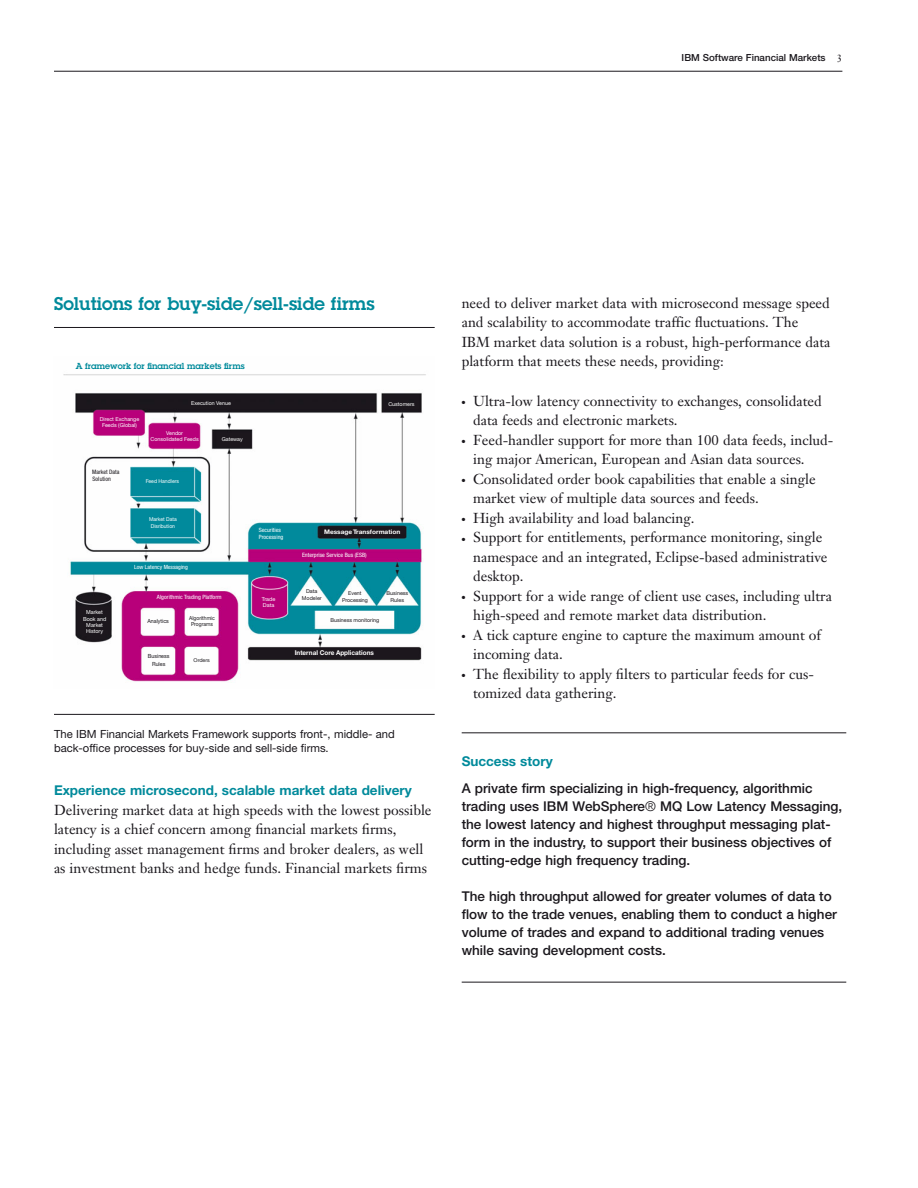
<style>
.page{position:relative;width:918px;height:1188px;background:#fff}
.page>*{position:absolute;margin:0;border:0;box-sizing:border-box;transform-origin:0 0}
.t1{font:600 18px "Lubalin Graph Std";color:#008a9b}
.t2{font:14.25px/19.5px "Janson Text";color:#1a171c}
.t3{font:500 13.5px/18px "Helvetica Neue";color:#1a171c}
.t4{font:700 13.5px "Helvetica Neue";color:#008a9b}
.t5{font:11.25px/14.2px "Helvetica Neue";color:#1a171c}
.t6{font:500 9.75px "Helvetica Neue";color:#1a171c}
.t7{font:600 8.55px "Lubalin Graph Std";color:#008a9b}
.t8{font:700 6.6px "Helvetica Neue CE";color:#fff}
.t9{font:700 6.3px "Helvetica Neue CE";color:#fff;scale:1.05 1}
.t10{font:condensed 6px/7.2px "Helvetica Neue";color:#1a171c}
.t11{font:condensed 5.85px/7.1px "Helvetica Neue";color:#fff;scale:1.04 1}
.t12{font:condensed 5.85px "Helvetica Neue";color:#fff;scale:1.06 1}
.t13{font:5.7px/7.1px "Helvetica Neue CE";color:#1a171c;text-align:center;scale:.94 1}
.t14{font:condensed 5.7px "Helvetica Neue";color:#fff;scale:1.05 1}
.t15{font:5.55px/6.3px "Helvetica Neue CE";color:#fff;text-align:center}
.t16{font:5.55px/6.9px "Helvetica Neue CE";color:#1a171c;text-align:center;scale:.91 1}
.t17{font:5.4px/6.4px "Helvetica Neue CE";color:#fff;text-align:center}
.t18{font:5.4px/7.1px "Helvetica Neue CE";color:#1a171c;text-align:center}
.t19{font:5.4px/7.1px "Helvetica Neue CE";color:#fff;text-align:center;scale:.96 1}
.t20{font:5.4px "Helvetica Neue";color:#fff}
.t21{font:5.1px "Helvetica Neue CE";color:#1a171c;scale:1.05 1}
.s1{font-family:"Janson Text";font-weight:400;font-size:10.5px}
.s2{font-weight:300}
</style>
<div class="page">
<hr style="left:54px;top:71px;width:788px;height:1px;background:#1a171c">
<img style="left:63px;top:374px;width:363px;height:308px">
<hr style="left:462px;top:732px;width:384px;height:1px;background:#1a171c">
<hr style="left:462px;top:982px;width:384px;height:1px;background:#1a171c">
<hr style="left:54px;top:327px;width:381px;height:1px;background:#1a171c">
<hr style="left:54px;top:714px;width:381px;height:1px;background:#1a171c">
<p class="t6" style="left:682px;top:54px;width:162px">IBM Software Financial Markets <span class="s1">3</span></p>
<h2 class="t1" style="left:54px;top:297px;width:322px">Solutions for buy-side/sell-side firms</h2>
<p class="t7" style="left:76px;top:363px;width:171px">A framework for financial markets firms</p>
<p class="t17" style="left:100px;top:416px;width:41px">Direct Exchange<br>Feeds (Global)</p>
<p class="t20" style="left:191px;top:401px;width:41px">Execution Venue</p>
<p class="t17" style="left:151px;top:430px;width:50px">Vendor<br>Consolidated Feeds</p>
<p class="t17" style="left:222px;top:436px;width:23px">Gateway</p>
<p class="t10" style="left:92px;top:468px;width:29px">Market Data<br>Solution</p>
<p class="t15" style="left:83px;top:610px;width:25px">Market<br>Book and<br>Market<br>History</p>
<p class="t19" style="left:146px;top:478px;width:36px">Feed Handlers</p>
<p class="t19" style="left:149px;top:516px;width:31px">Market Data<br>Disribution</p>
<p class="t14" style="left:134px;top:565px;width:53px">Low Latency Messaging</p>
<p class="t12" style="left:157px;top:594px;width:63px">Algorithmic Trading Platform</p>
<p class="t13" style="left:147px;top:618px;width:24px">Analytics</p>
<p class="t16" style="left:189px;top:615px;width:30px">Algorithmic<br>Programs</p>
<p class="t13" style="left:148px;top:653px;width:25px">Business<br>Rules</p>
<p class="t21" style="left:194px;top:658px;width:17px">Orders</p>
<p class="t17" style="left:388px;top:401px;width:28px">Customers</p>
<p class="t11" style="left:259px;top:527px;width:25px">Securities<br>Processing</p>
<p class="t9" style="left:324px;top:529px;width:74px">Message Transformation</p>
<p class="t11" style="left:302px;top:552px;width:64px">Enterprise Service Bus (ESB)</p>
<p class="t17" style="left:262px;top:596px;width:15px;text-align:left">Trade<br>Data</p>
<p class="t18" style="left:302px;top:588px;width:21px">Data<br>Modeler</p>
<p class="t18" style="left:386px;top:590px;width:23px">Business<br>Rules</p>
<p class="t18" style="left:330px;top:617px;width:50px">Business monitoring</p>
<p class="t8" style="left:295px;top:650px;width:81px">Internal Core Applications</p>
<p class="t18" style="left:342px;top:590px;width:27px">Event<br>Processing</p>
<p class="t5" style="left:54px;top:728px;width:342px">The IBM Financial Markets Framework supports front-, middle- and back-office processes for buy-side and sell-side firms.</p>
<h3 class="t4" style="left:54px;top:786px;width:359px">Experience microsecond, scalable market data delivery</h3>
<p class="t2" style="left:54px;top:802px;width:379px">Delivering market data at high speeds with the lowest possible latency is a chief concern among financial markets firms, including asset management firms and broker dealers, as well as investment banks and hedge funds. Financial markets firms</p>
<p class="t2" style="left:462px;top:295px;width:370px">need to deliver market data with microsecond message speed and scalability to accommodate traffic fluctuations. The<br>IBM market data solution is a robust, high-performance data platform that meets these needs, providing:</p>
<p class="t2" style="left:473px;top:392px;width:350px;text-indent:-11px">● Ultra-low latency connectivity to exchanges, consolidated data feeds and electronic markets.</p>
<p class="t2" style="left:473px;top:431px;width:362px;text-indent:-11px">● Feed-handler support for more than 100 data feeds, includ&shy;ing major American, European and Asian data sources.</p>
<p class="t2" style="left:473px;top:470px;width:344px;text-indent:-11px">● Consolidated order book capabilities that enable a single market view of multiple data sources and feeds.</p>
<p class="t2" style="left:462px;top:509px;width:234px">● High availability and load balancing.</p>
<p class="t2" style="left:473px;top:529px;width:356px;text-indent:-11px">● Support for entitlements, performance monitoring, single namespace and an integrated, Eclipse-based administrative desktop.</p>
<p class="t2" style="left:473px;top:587px;width:360px;text-indent:-11px">● Support for a wide range of client use cases, including ultra high-speed and remote market data distribution.</p>
<p class="t2" style="left:473px;top:626px;width:349px;text-indent:-11px">● A tick capture engine to capture the maximum amount of incoming data.</p>
<p class="t2" style="left:473px;top:665px;width:342px;text-indent:-11px">● The flexibility to apply filters to particular feeds for cus&shy;tomized data gathering.</p>
<h3 class="t4" style="left:462px;top:756px;width:93px">Success story</h3>
<p class="t3" style="left:462px;top:780px;width:382px">A private firm specializing in high-frequency, algorithmic trading uses IBM WebSphere<span class="s2">®</span> MQ Low Latency Messaging, the lowest latency and highest throughput messaging plat&shy;form in the industry, to support their business objectives of cutting-edge high frequency trading.</p>
<p class="t3" style="left:462px;top:888px;width:377px">The high throughput allowed for greater volumes of data to flow to the trade venues, enabling them to conduct a higher volume of trades and expand to additional trading venues while saving development costs.</p>
</div>
